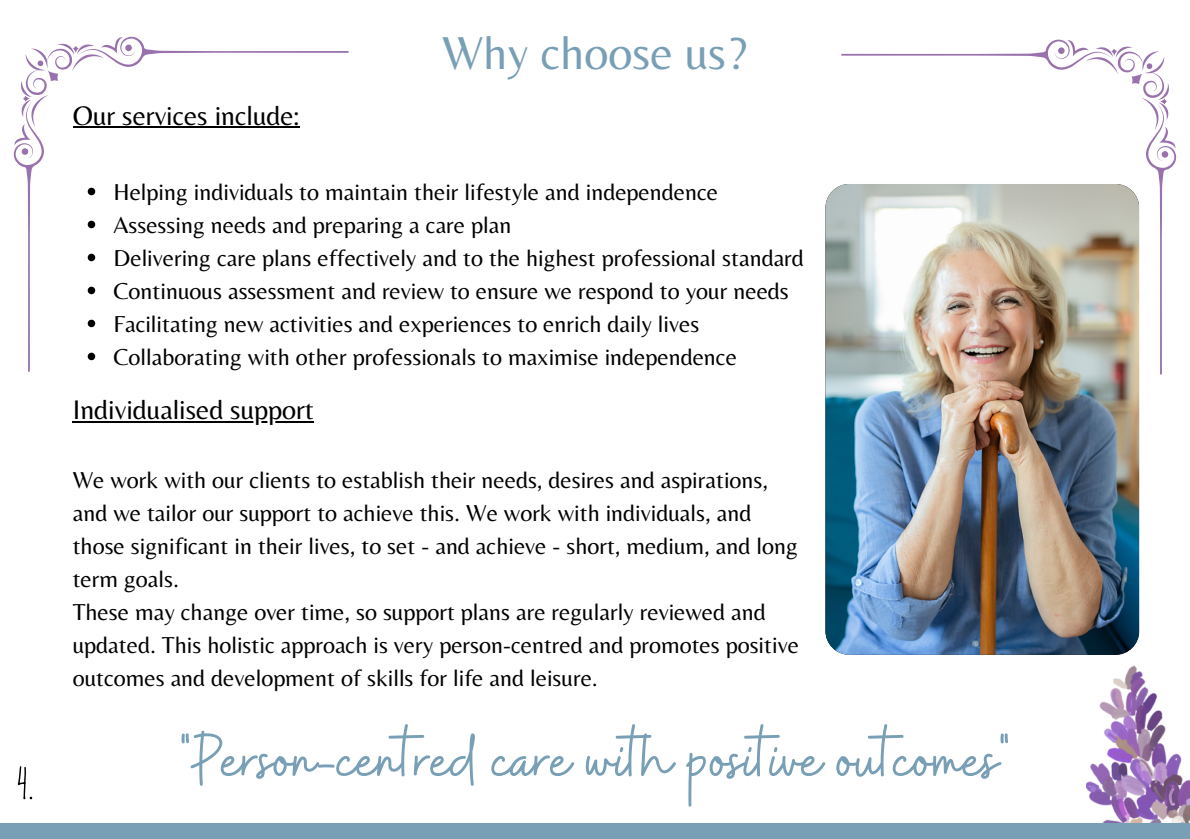
<style>
.page{position:relative;width:1190px;height:839px;background:#fff}
.page>*{position:absolute;margin:0;border:0;box-sizing:border-box;transform-origin:0 0}
.t1{font:72.8px "Buffalo";color:#789fb6}
.t2{font:50.2px "Petapon Yandi Designs";color:#000}
.t3{font:48px "Belleza";color:#789fb6}
.t4{font:28px "Belleza";color:#000}
.t5{font:24px/33px "Belleza";color:#000}
</style>
<div class="page">
<img style="left:1086px;top:654px;width:104px;height:169px">
<div style="left:0;top:823px;width:1190px;height:15px;background:#789fb6"></div>
<svg style="left:14px;top:37px;width:335px;height:334px"></svg>
<svg style="left:841px;top:40px;width:335px;height:334px"></svg>
<hr style="left:73px;top:421px;width:241px;height:1px;background:#000">
<img style="left:825px;top:184px;width:314px;height:470px;border-radius:24px">
<p class="t2" style="left:16px;top:762px;width:20px">4.</p>
<p class="t4" style="left:73px;top:99px;width:228px">Our services include:</p>
<p class="t3" style="left:442px;top:25px;width:307px">Why choose us?</p>
<p class="t5" style="left:113px;top:175px;width:606px">Helping individuals to maintain their lifestyle and independence</p>
<p class="t5" style="left:113px;top:208px;width:399px">Assessing needs and preparing a care plan</p>
<p class="t5" style="left:113px;top:241px;width:692px">Delivering care plans effectively and to the highest professional standard</p>
<p class="t5" style="left:113px;top:274px;width:677px">Continuous assessment and review to ensure we respond to your needs</p>
<p class="t5" style="left:113px;top:307px;width:587px">Facilitating new activities and experiences to enrich daily lives</p>
<p class="t5" style="left:113px;top:340px;width:625px">Collaborating with other professionals to maximise independence</p>
<p class="t4" style="left:73px;top:393px;width:243px">Individualised support</p>
<p class="t5" style="left:73px;top:463px;width:727px">We work with our clients to establish their needs, desires and aspirations, and we tailor our support to achieve this. We work with individuals, and those significant in their lives, to set - and achieve - short, medium, and long term goals.</p>
<p class="t5" style="left:73px;top:595px;width:728px">These may change over time, so support plans are regularly reviewed and updated. This holistic approach is very person-centred and promotes positive outcomes and development of skills for life and leisure.</p>
<p class="t1" style="left:179px;top:712px;width:832px">"Person-centred care with positive outcomes"</p>
</div>
